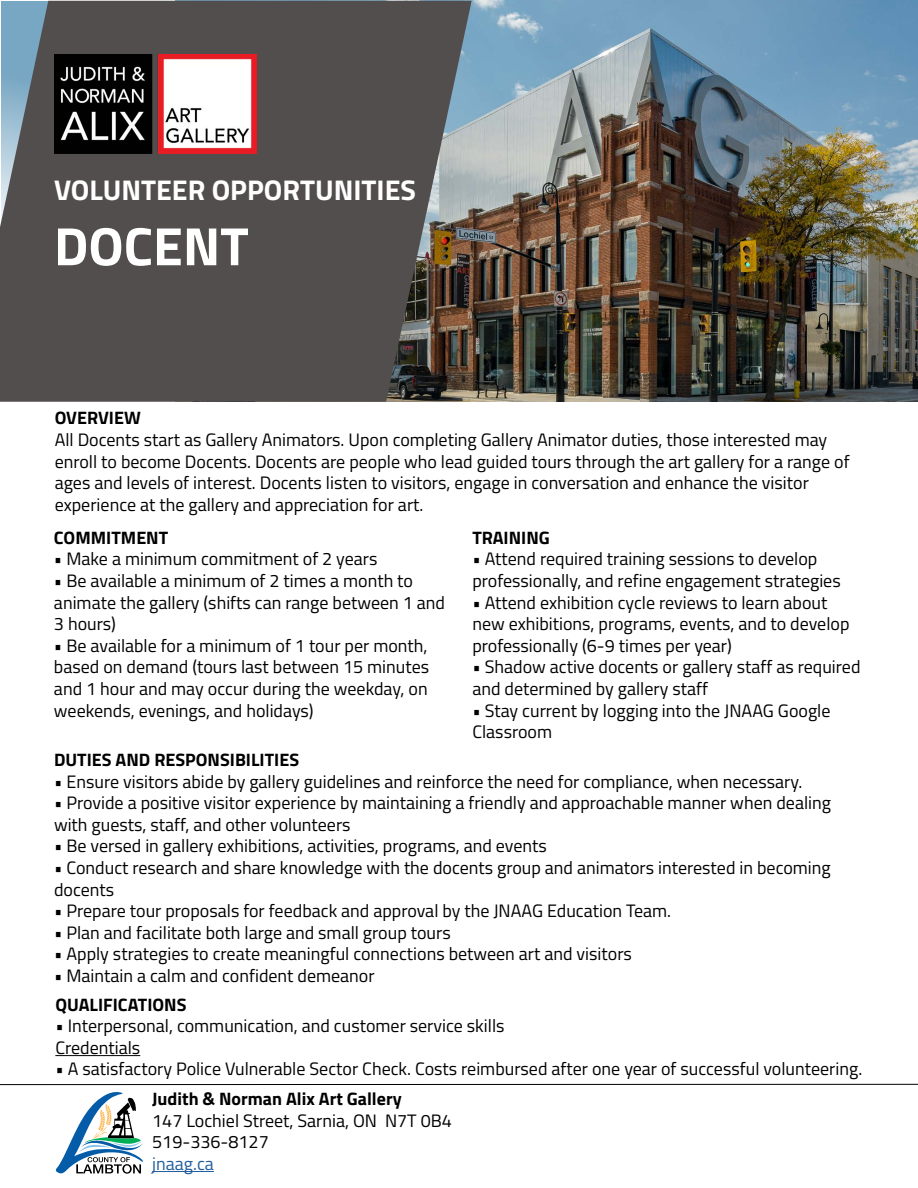
<style>
.page{position:relative;width:918px;height:1188px;background:#fff}
.page>*{position:absolute;margin:0;border:0;box-sizing:border-box;transform-origin:0 0}
.t1{font:700 54px "Titillium Web";color:#fff}
.t2{font:700 28.5px "Titillium Web";color:#fff}
.t3{font:18px/21.6px "Titillium Web";color:#000}
.t4{font:700 18px "Titillium Web";color:#000}
.t5{font:18px "Titillium Web";color:#215e9e}
</style>
<div class="page">
<hr style="left:152px;top:1171px;width:62px;height:1px;background:#215e9e">
<img style="left:175px;top:0;width:743px;height:402px">
<svg style="left:0;top:1px;width:472px;height:401px;background:#565454"></svg>
<img style="left:54px;top:54px;width:203px;height:99px">
<svg style="left:56px;top:1092px;width:87px;height:82px"></svg>
<hr style="left:55px;top:1055px;width:85px;height:1px;background:#000">
<hr style="left:0;top:1084px;width:918px;height:1px;background:#000">
<h2 class="t2" style="left:54px;top:169px;width:364px">VOLUNTEER OPPORTUNITIES</h2>
<h1 class="t1" style="left:54px;top:205px;width:196px">DOCENT</h1>
<p class="t4" style="left:55px;top:404px;width:88px">OVERVIEW</p>
<p class="t3" style="left:55px;top:428px;width:797px">All Docents start as Gallery Animators. Upon completing Gallery Animator duties, those interested may enroll to become Docents. Docents are people who lead guided tours through the art gallery for a range of ages and levels of interest. Docents listen to visitors, engage in conversation and enhance the visitor experience at the gallery and appreciation for art.</p>
<p class="t4" style="left:54px;top:524px;width:116px">COMMITMENT</p>
<p class="t3" style="left:54px;top:547px;width:325px">• Make a minimum commitment of 2 years</p>
<p class="t3" style="left:54px;top:569px;width:393px">• Be available a minimum of 2 times a month to animate the gallery (shifts can range between 1 and<br>3 hours)</p>
<p class="t3" style="left:54px;top:634px;width:377px;text-align:justify">• Be available for a minimum of 1 tour per month, based on demand (tours last between 15 minutes and 1 hour and may occur during the weekday, on weekends, evenings, and holidays)</p>
<p class="t4" style="left:472px;top:524px;width:79px">TRAINING</p>
<p class="t3" style="left:472px;top:548px;width:370px">• Attend required training sessions to develop professionally, and refine engagement strategies</p>
<p class="t3" style="left:472px;top:591px;width:379px">• Attend exhibition cycle reviews to learn about new exhibitions, programs, events, and to develop professionally (6-9 times per year)</p>
<p class="t3" style="left:472px;top:656px;width:390px">• Shadow active docents or gallery staff as required and determined by gallery staff</p>
<p class="t3" style="left:472px;top:699px;width:360px">• Stay current by logging into the JNAAG Google<br>Classroom</p>
<p class="t4" style="left:54px;top:746px;width:247px">DUTIES AND RESPONSIBILITIES</p>
<p class="t3" style="left:54px;top:770px;width:750px">• Ensure visitors abide by gallery guidelines and reinforce the need for compliance, when necessary.</p>
<p class="t3" style="left:54px;top:791px;width:779px">• Provide a positive visitor experience by maintaining a friendly and approachable manner when dealing with guests, staff, and other volunteers</p>
<p class="t3" style="left:54px;top:835px;width:494px">• Be versed in gallery exhibitions, activities, programs, and events</p>
<p class="t3" style="left:54px;top:856px;width:778px">• Conduct research and share knowledge with the docents group and animators interested in becoming docents</p>
<p class="t3" style="left:54px;top:899px;width:619px">• Prepare tour proposals for feedback and approval by the JNAAG Education Team.</p>
<p class="t3" style="left:54px;top:921px;width:398px">• Plan and facilitate both large and small group tours</p>
<p class="t3" style="left:54px;top:943px;width:579px">• Apply strategies to create meaningful connections between art and visitors</p>
<p class="t3" style="left:54px;top:964px;width:322px">• Maintain a calm and confident demeanor</p>
<p class="t4" style="left:55px;top:991px;width:133px">QUALIFICATIONS</p>
<p class="t3" style="left:55px;top:1014px;width:451px">• Interpersonal, communication, and customer service skills<br>Credentials</p>
<p class="t3" style="left:55px;top:1058px;width:808px">• A satisfactory Police Vulnerable Sector Check. Costs reimbursed after one year of successful volunteering.</p>
<p class="t4" style="left:152px;top:1085px;width:251px">Judith &amp; Norman Alix Art Gallery</p>
<p class="t3" style="left:152px;top:1109px;width:301px">147 Lochiel Street, Sarnia, ON N7T 0B4<br>519-336-8127</p>
<p class="t5" style="left:152px;top:1150px;width:63px">jnaag.ca</p>
</div>
